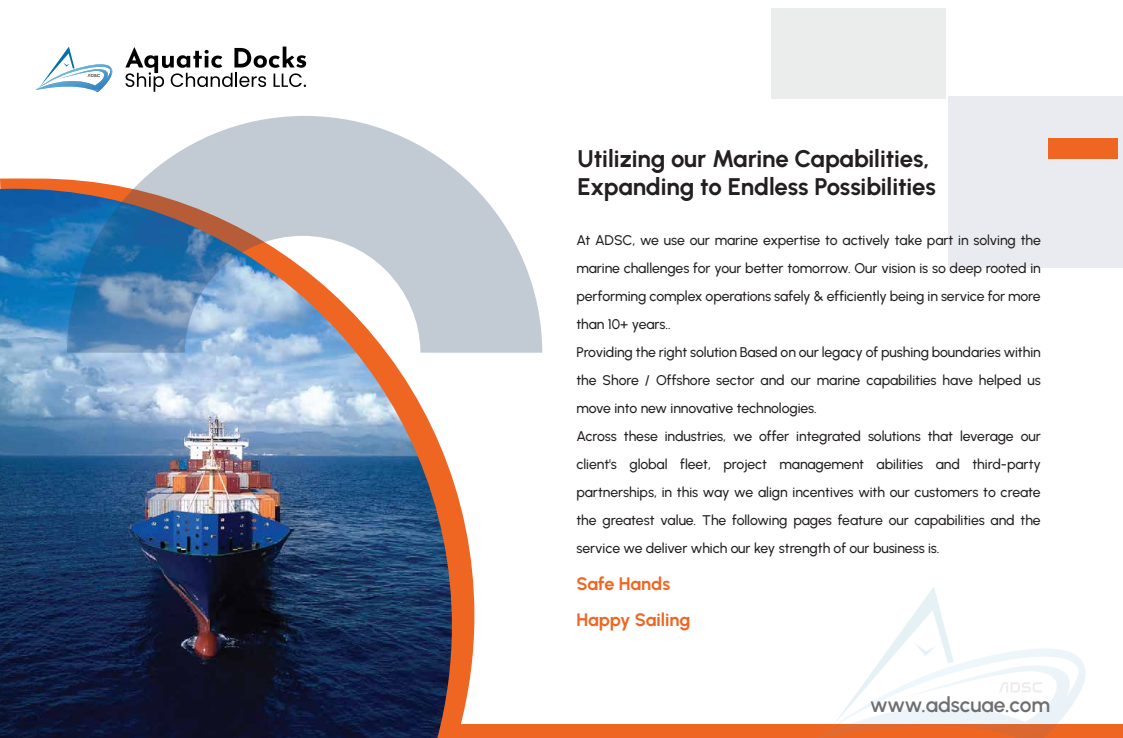
<style>
.page{position:relative;width:1123px;height:738px;background:#fff}
.page>*{position:absolute;margin:0;border:0;box-sizing:border-box;transform-origin:0 0}
.t1{font:700 24px/28px "Urbanist";letter-spacing:-.005em;color:#231f20}
.t2{font:600 21px "Urbanist";letter-spacing:-.01em;color:#6d6e71}
.t3{font:700 18px/36px "Urbanist";letter-spacing:-.005em;color:#ef6622}
.t4{font:500 14px/28px "Urbanist";letter-spacing:-.005em;color:#231f20}
</style>
<div class="page">
<div style="left:771px;top:8px;width:175px;height:90px;background:#ebedec"></div>
<div style="left:948px;top:96px;width:175px;height:171px;background:#e9ebf0"></div>
<svg style="left:0;top:178px;width:474px;height:545px;fill:#ef6622"></svg>
<div style="left:1048px;top:138px;width:69px;height:20px;background:#ef6622"></div>
<div style="left:0;top:723px;width:1123px;height:14px;background:#ef6622"></div>
<img style="left:0;top:188px;width:452px;height:549px">
<svg style="left:67px;top:116px;width:475px;height:236px"></svg>
<svg style="left:815px;top:587px;width:270px;height:150px"></svg>
<svg style="left:125px;top:46px;width:181px;height:46px"></svg>
<svg style="left:35px;top:46px;width:78px;height:46px"></svg>
<h1 class="t1" style="left:577px;top:143px;width:360px">Utilizing our Marine Capabilities,<br>Expanding to Endless Possibilities</h1>
<p class="t4" style="left:576px;top:225px;width:466px">At ADSC, we use our marine expertise to actively take part in solving the marine challenges for your better tomorrow. Our vision is so deep rooted in performing complex operations safely &amp; efficiently being in service for more than 10+ years..<br>Providing the right solution Based on our legacy of pushing boundaries within the Shore / Offshore sector and our marine capabilities have helped us move into new innovative technologies.<br>Across these industries, we offer integrated solutions that leverage our client's global fleet, project management abilities and third-party partnerships, in this way we align incentives with our customers to create the greatest value. The following pages feature our capabilities and the service we deliver which our key strength of our business is.</p>
<p class="t3" style="left:576px;top:564px;width:115px">Safe Hands<br>Happy Sailing</p>
<h2 class="t2" style="left:870px;top:690px;width:182px">www.adscuae.com</h2>
</div>
